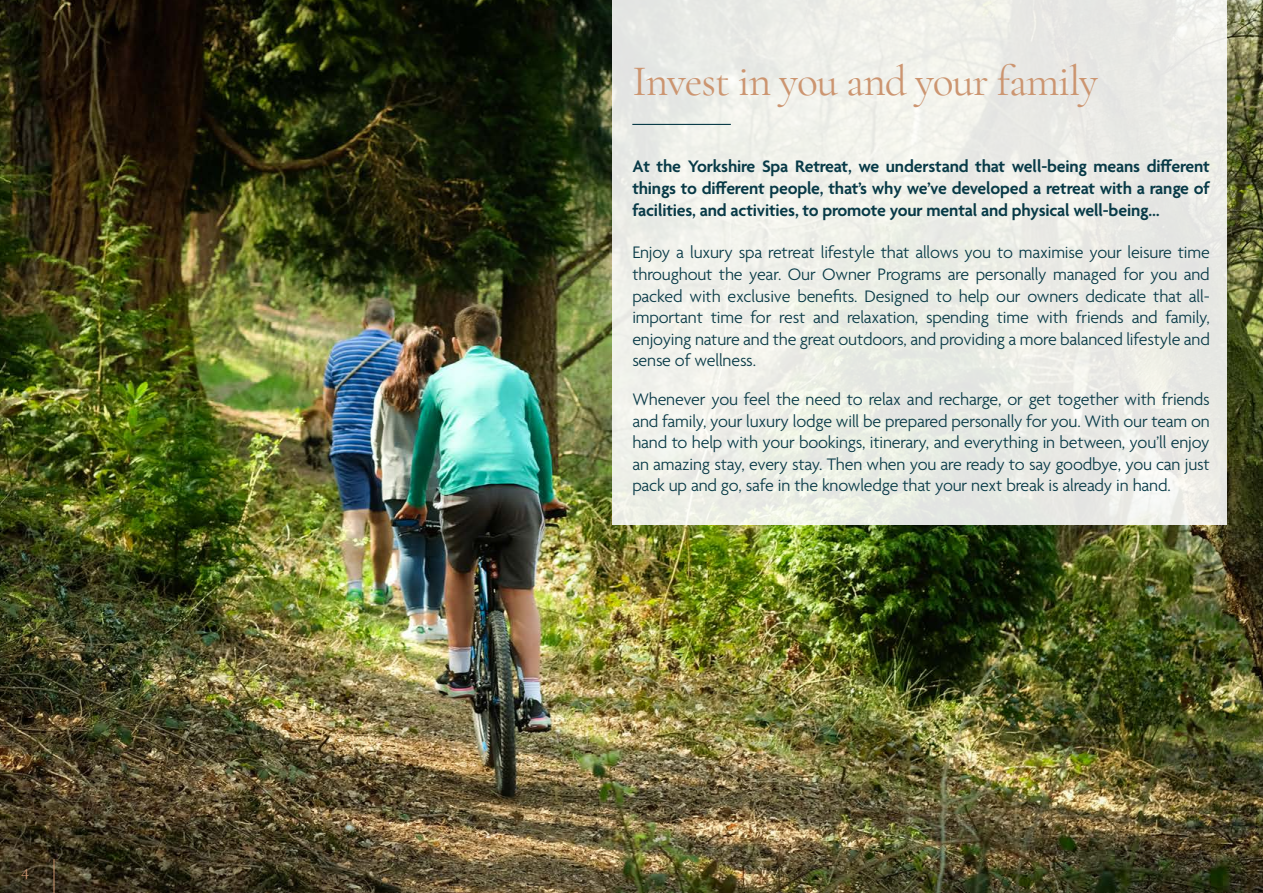
<style>
.page{position:relative;width:1263px;height:893px;background:#fff}
.page>*{position:absolute;margin:0;border:0;box-sizing:border-box;transform-origin:0 0}
.t1{font:43.5px "Cormorant Garamond";letter-spacing:-.025em;color:#cc9570}
.t2{font:300 18px/21.6px "Agenda";letter-spacing:-.01em;color:#083a47;text-align:justify}
.t3{font:600 18px/21.6px "Agenda";letter-spacing:-.01em;color:#083a47;text-align:justify}
.t4{font:18px "Cormorant Garamond";color:#cc9570}
</style>
<div class="page">
<img style="left:0;top:0;width:1262px;height:893px">
<div style="left:612px;top:0;width:615px;height:525px;background:#ecede7"></div>
<hr style="left:632px;top:124px;width:99px;height:1px;background:#083a47">
<hr style="left:1262px;top:0;width:1px;height:893px;background:#083a47">
<hr style="left:54px;top:859px;width:1px;height:34px;background:#cc9570">
<p class="t4" style="left:21px;top:859px;width:10px">4</p>
<h1 class="t1" style="left:632px;top:54px;width:467px">Invest in you and your family</h1>
<p class="t3" style="left:632px;top:157px;width:579px">At the Yorkshire Spa Retreat, we understand that well-being means different things to different people, that’s why we’ve developed a retreat with a range of facilities, and activities, to promote your mental and physical well-being…</p>
<p class="t2" style="left:632px;top:243px;width:579px">Enjoy a luxury spa retreat lifestyle that allows you to maximise your leisure time throughout the year. Our Owner Programs are personally managed for you and packed with exclusive benefits. Designed to help our owners dedicate that all&shy;important time for rest and relaxation, spending time with friends and family, enjoying nature and the great outdoors, and providing a more balanced lifestyle and sense of wellness.</p>
<p class="t2" style="left:632px;top:390px;width:579px">Whenever you feel the need to relax and recharge, or get together with friends and family, your luxury lodge will be prepared personally for you. With our team on hand to help with your bookings, itinerary, and everything in between, you’ll enjoy an amazing stay, every stay. Then when you are ready to say goodbye, you can just pack up and go, safe in the knowledge that your next break is already in hand.</p>
</div>
